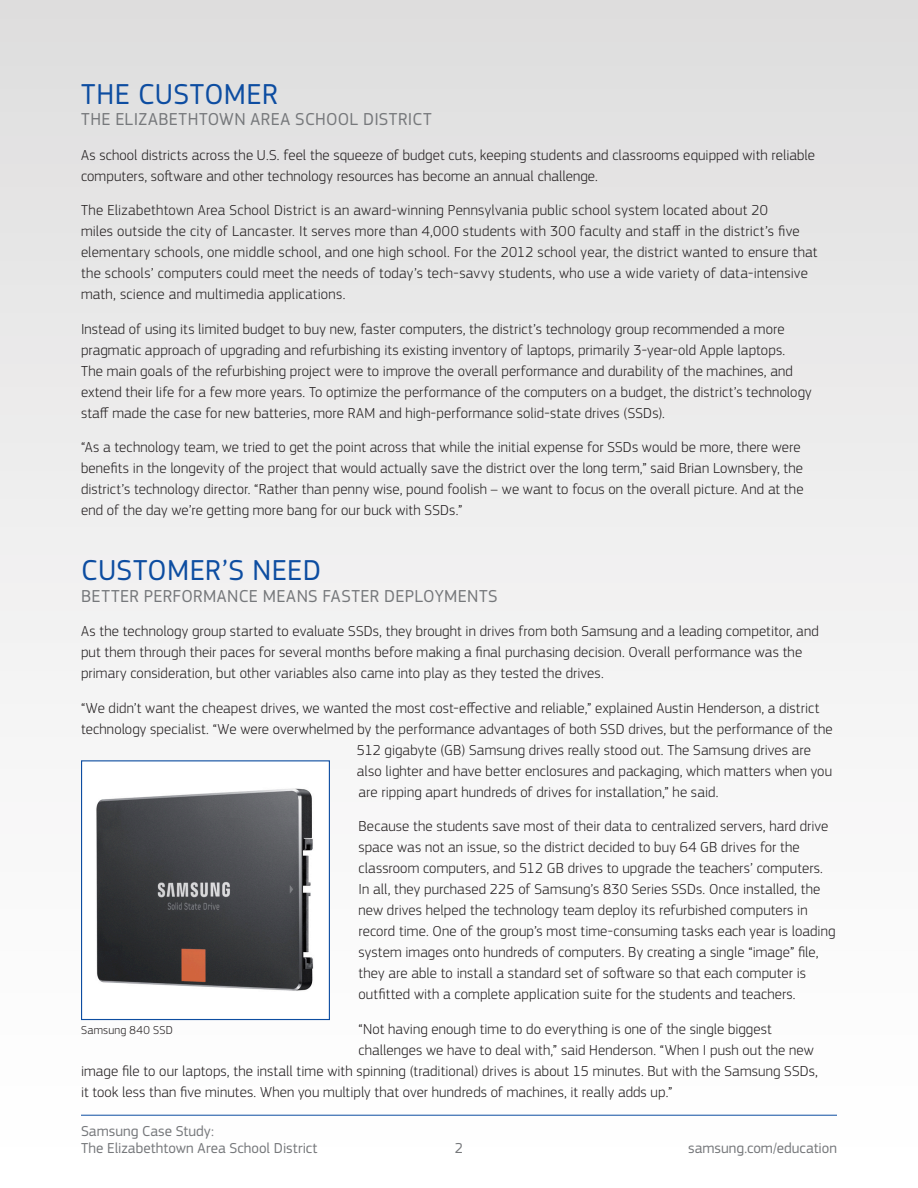
<style>
.page{position:relative;width:918px;height:1188px;background:#fff}
.page>*{position:absolute;margin:0;border:0;box-sizing:border-box;transform-origin:0 0}
.t1{font:30px "PF Square Sans Pro";letter-spacing:.015em;color:#0d4da1}
.t2{font:18px "PF Square Sans Pro";letter-spacing:.02em;color:#76787b}
.t3{font:300 15px/21px "PF Square Sans Pro";letter-spacing:.01em;color:#231f20}
.t4{font:15px/16.5px "PF Square Sans Pro";color:#76787b}
.t5{font:300 12px "PF Square Sans Pro";letter-spacing:.025em;color:#231f20}
</style>
<div class="page">
<div style="left:0;top:0;width:918px;height:1188px;background:linear-gradient(to bottom,#e0dfdf,#fff)"></div>
<hr style="left:81px;top:1115px;width:756px;height:1px;background:#0d4da1">
<div style="left:82px;top:761px;width:247px;height:259px;background:#fff"></div>
<img style="left:96px;top:788px;width:218px;height:203px">
<div style="left:81px;top:760px;width:249px;height:260px;border:1px solid #0d4da1"></div>
<p class="t1" style="left:81px;top:76px;width:198px">THE CUSTOMER</p>
<p class="t2" style="left:81px;top:109px;width:352px">THE ELIZABETHTOWN AREA SCHOOL DISTRICT</p>
<p class="t3" style="left:81px;top:144px;width:736px">As school districts across the U.S. feel the squeeze of budget cuts, keeping students and classrooms equipped with reliable computers, software and other technology resources has become an annual challenge.</p>
<p class="t3" style="left:81px;top:200px;width:738px">The Elizabethtown Area School District is an award-winning Pennsylvania public school system located about 20<br>miles outside the city of Lancaster. It serves more than 4,000 students with 300 faculty and staff in the district’s five elementary schools, one middle school, and one high school. For the 2012 school year, the district wanted to ensure that the schools’ computers could meet the needs of today’s tech-savvy students, who use a wide variety of data-intensive math, science and multimedia applications.</p>
<p class="t3" style="left:81px;top:318px;width:732px">Instead of using its limited budget to buy new, faster computers, the district’s technology group recommended a more pragmatic approach of upgrading and refurbishing its existing inventory of laptops, primarily 3-year-old Apple laptops.<br>The main goals of the refurbishing project were to improve the overall performance and durability of the machines, and extend their life for a few more years. To optimize the performance of the computers on a budget, the district’s technology staff made the case for new batteries, more RAM and high-performance solid-state drives (SSDs).</p>
<p class="t3" style="left:81px;top:437px;width:724px">“As a technology team, we tried to get the point across that while the initial expense for SSDs would be more, there were benefits in the longevity of the project that would actually save the district over the long term,” said Brian Lownsbery, the district’s technology director. “Rather than penny wise, pound foolish – we want to focus on the overall picture. And at the end of the day we’re getting more bang for our buck with SSDs.”</p>
<p class="t1" style="left:81px;top:553px;width:241px">CUSTOMER’S NEED</p>
<p class="t2" style="left:81px;top:586px;width:418px">BETTER PERFORMANCE MEANS FASTER DEPLOYMENTS</p>
<p class="t3" style="left:81px;top:621px;width:739px">As the technology group started to evaluate SSDs, they brought in drives from both Samsung and a leading competitor, and put them through their paces for several months before making a final purchasing decision. Overall performance was the primary consideration, but other variables also came into play as they tested the drives.</p>
<p class="t3" style="left:81px;top:697px;width:740px">“We didn’t want the cheapest drives, we wanted the most cost-effective and reliable,” explained Austin Henderson, a district</p>
<p class="t3" style="left:81px;top:718px;width:753px">technology specialist. “We were overwhelmed by the performance advantages of both SSD drives, but the performance of the</p>
<p class="t3" style="left:357px;top:739px;width:456px">512 gigabyte (GB) Samsung drives really stood out. The Samsung drives are</p>
<p class="t3" style="left:357px;top:760px;width:477px">also lighter and have better enclosures and packaging, which matters when you</p>
<p class="t3" style="left:358px;top:781px;width:362px">are ripping apart hundreds of drives for installation,” he said.</p>
<p class="t3" style="left:358px;top:816px;width:479px">Because the students save most of their data to centralized servers, hard drive space was not an issue, so the district decided to buy 64 GB drives for the classroom computers, and 512 GB drives to upgrade the teachers’ computers.<br>In all, they purchased 225 of Samsung’s 830 Series SSDs. Once installed, the new drives helped the technology team deploy its refurbished computers in record time. One of the group’s most time-consuming tasks each year is loading system images onto hundreds of computers. By creating a single “image” file, they are able to install a standard set of software so that each computer is outfitted with a complete application suite for the students and teachers.</p>
<p class="t3" style="left:358px;top:1018px;width:415px">“Not having enough time to do everything is one of the single biggest</p>
<p class="t3" style="left:358px;top:1039px;width:457px">challenges we have to deal with,” said Henderson. “When I push out the new</p>
<p class="t3" style="left:81px;top:1060px;width:738px">image file to our laptops, the install time with spinning (traditional) drives is about 15 minutes. But with the Samsung SSDs,</p>
<p class="t3" style="left:81px;top:1081px;width:593px">it took less than five minutes. When you multiply that over hundreds of machines, it really adds up.”</p>
<p class="t4" style="left:81px;top:1123px;width:238px">Samsung Case Study:<br>The Elizabethtown Area School District</p>
<p class="t5" style="left:81px;top:1023px;width:93px">Samsung 840 SSD</p>
<p class="t4" style="left:455px;top:1140px;width:10px">2</p>
<p class="t4" style="left:688px;top:1140px;width:150px">samsung.com/education</p>
</div>
